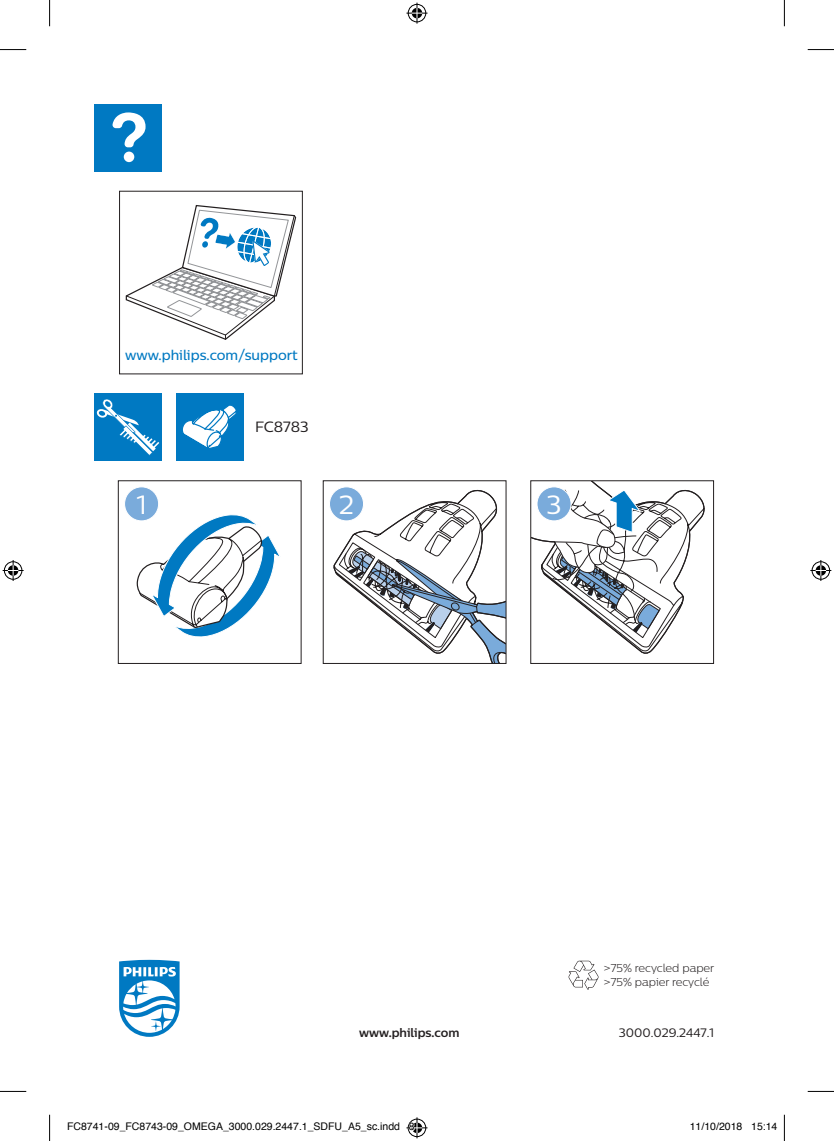
<style>
.page{position:relative;width:834px;height:1141px;background:#fff}
.page>*{position:absolute;margin:0;border:0;box-sizing:border-box;transform-origin:0 0}
.t1{font:26.25px "Centrale Sans";color:#fff}
.t2{font:14.88px "Centrale Sans";color:#231f20}
.t3{font:500 14px "Centrale Sans";color:#0079c2}
.t4{font:700 12.25px "Centrale Sans";color:#231f20}
.t5{font:12.25px "Centrale Sans";color:#231f20}
.t6{font:300 11.38px/14px "Centrale Sans";color:#231f20}
.t7{font:10.5px "Helvetica";color:#000}
</style>
<div class="page">
<div style="left:95px;top:104px;width:67px;height:68px;background:#0079c2"></div>
<svg style="left:112px;top:112px;width:33px;height:35px"></svg>
<div style="left:124px;top:152px;width:10px;height:10px;background:#fff;border-radius:50%"></div>
<svg style="left:125px;top:205px;width:172px;height:135px"></svg>
<div style="left:202px;top:241px;width:6px;height:7px;background:#0079c2;border-radius:3px"></div>
<div style="left:119px;top:191px;width:184px;height:183px;border:1px solid #231f20"></div>
<svg style="left:568px;top:961px;width:30px;height:29px"></svg>
<svg style="left:119px;top:960px;width:60px;height:77px"></svg>
<div style="left:94px;top:393px;width:68px;height:67px;background:#0079c2"></div>
<svg style="left:96px;top:399px;width:63px;height:57px"></svg>
<div style="left:176px;top:393px;width:67px;height:67px;background:#0079c2"></div>
<svg style="left:182px;top:405px;width:54px;height:43px"></svg>
<svg style="left:117px;top:480px;width:185px;height:184px"></svg>
<svg style="left:322px;top:480px;width:185px;height:184px"></svg>
<svg style="left:530px;top:480px;width:184px;height:184px"></svg>
<div style="left:124px;top:487px;width:34px;height:34px;background:#7aabdb;border-radius:50%"></div>
<div style="left:124px;top:486px;width:35px;height:35px;border:1px solid #fff;border-radius:50%"></div>
<div style="left:329px;top:487px;width:34px;height:34px;background:#7aabdb;border-radius:50%"></div>
<div style="left:329px;top:486px;width:35px;height:35px;border:1px solid #fff;border-radius:50%"></div>
<div style="left:537px;top:487px;width:34px;height:34px;background:#7aabdb;border-radius:50%"></div>
<div style="left:536px;top:486px;width:35px;height:35px;border:1px solid #fff;border-radius:50%"></div>
<svg style="left:0;top:49px;width:26px;height:1px"></svg>
<svg style="left:807px;top:49px;width:26px;height:1px"></svg>
<svg style="left:0;top:1091px;width:26px;height:1px"></svg>
<svg style="left:807px;top:1091px;width:26px;height:1px"></svg>
<svg style="left:49px;top:0;width:1px;height:26px"></svg>
<svg style="left:49px;top:1115px;width:1px;height:26px"></svg>
<svg style="left:783px;top:0;width:1px;height:26px"></svg>
<svg style="left:783px;top:1115px;width:1px;height:26px"></svg>
<svg style="left:406px;top:3px;width:21px;height:21px"></svg>
<svg style="left:3px;top:560px;width:21px;height:21px"></svg>
<svg style="left:810px;top:560px;width:21px;height:21px"></svg>
<svg style="left:406px;top:1117px;width:21px;height:21px"></svg>
<h3 class="t3" style="left:125px;top:346px;width:174px">www.philips.com/support</h3>
<h2 class="t2" style="left:255px;top:418px;width:55px">FC8783</h2>
<h1 class="t1" style="left:137px;top:488px;width:11px">1</h1>
<h1 class="t1" style="left:339px;top:488px;width:16px">2</h1>
<h1 class="t1" style="left:546px;top:488px;width:17px">3</h1>
<p class="t6" style="left:603px;top:960px;width:112px">&gt;75% recycled paper &gt;75% papier recyclé</p>
<p class="t4" style="left:359px;top:1025px;width:102px">www.philips.com</p>
<p class="t5" style="left:618px;top:1025px;width:97px">3000.029.2447.1</p>
<p class="t7" style="left:67px;top:1119px;width:349px">FC8741-09_FC8743-09_OMEGA_3000.029.2447.1_SDFU_A5_sc.indd 8</p>
<p class="t7" style="left:689px;top:1119px;width:89px">11/10/2018 15:14</p>
</div>
